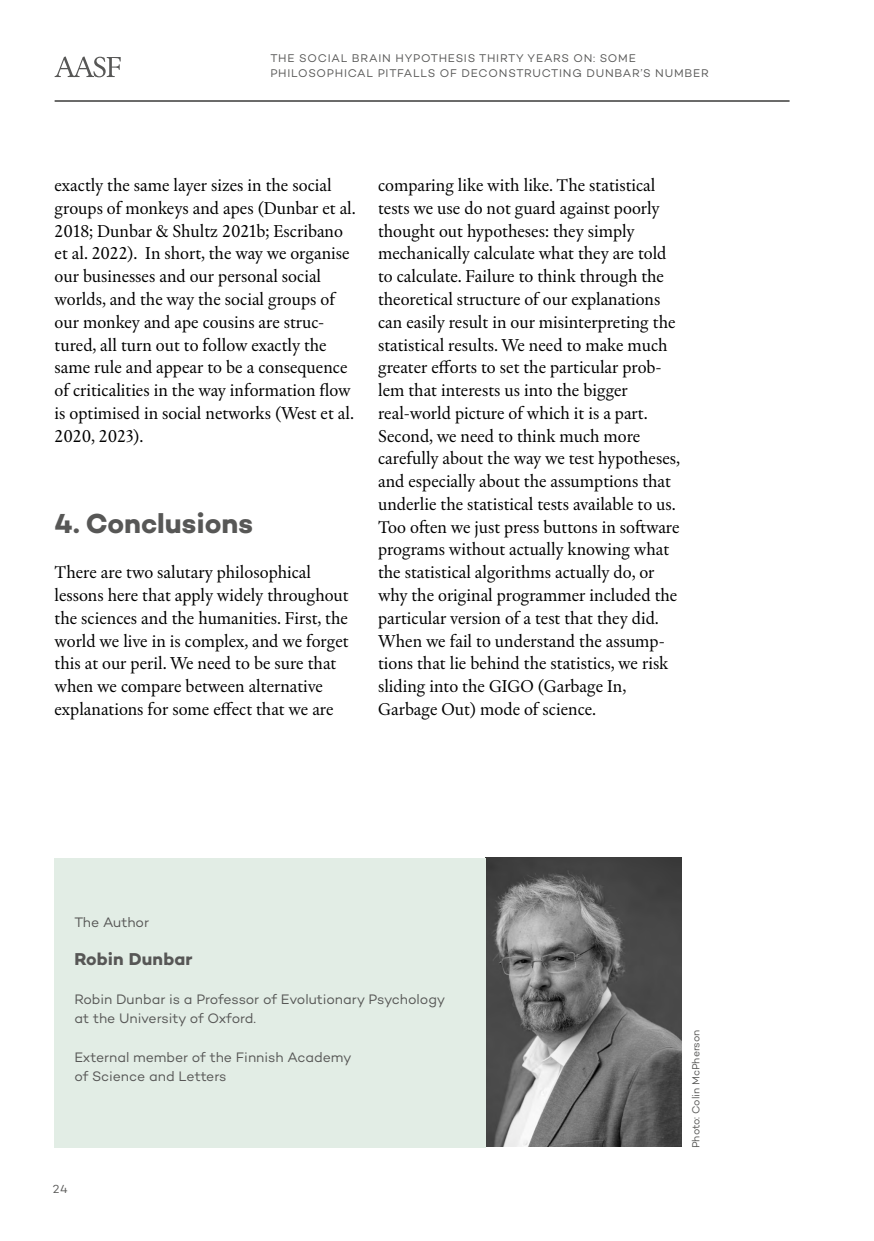
<style>
.page{position:relative;width:874px;height:1241px;background:#fff}
.page>*{position:absolute;margin:0;border:0;box-sizing:border-box;transform-origin:0 0}
.t1{font:700 28px "Campton";color:#575756}
.t2{font:17.5px/22.8px "Chassi S";color:#000}
.t3{font:700 17.5px "Campton";letter-spacing:.01em;color:#575756}
.t4{font:14px/19.2px "Campton";letter-spacing:-.005em;color:#575756}
.t5{font:11.9px "Campton";color:#575756}
.t6{font:11.38px/15.8px "Campton";letter-spacing:.07em;color:#575756}
.t7{font:10.5px "Campton";letter-spacing:-.005em;color:#575756}
</style>
<div class="page">
<hr style="left:55px;top:100px;width:734px;height:2px;background:#575756">
<svg style="left:55px;top:56px;width:66px;height:21px"></svg>
<img style="left:485px;top:857px;width:196px;height:289px">
<div style="left:55px;top:857px;width:430px;height:290px;background:#e2ede5"></div>
<p class="t6" style="left:270px;top:50px;width:440px">THE SOCIAL BRAIN HYPOTHESIS THIRTY YEARS ON: SOME<br>PHILOSOPHICAL PITFALLS OF DECONSTRUCTING DUNBAR’S NUMBER</p>
<p class="t2" style="left:55px;top:174px;width:302px">exactly the same layer sizes in the social groups of monkeys and apes (Dunbar et al.<br>2018; Dunbar &amp; Shultz 2021b; Escribano et al. 2022). In short, the way we organise our businesses and our personal social worlds, and the way the social groups of our monkey and ape cousins are struc&shy;tured, all turn out to follow exactly the same rule and appear to be a consequence of criticalities in the way information flow is optimised in social networks (West et al.<br>2020, 2023).</p>
<h1 class="t1" style="left:55px;top:505px;width:200px">4. Conclusions</h1>
<p class="t2" style="left:55px;top:561px;width:295px">There are two salutary philosophical lessons here that apply widely throughout the sciences and the humanities. First, the world we live in is complex, and we forget this at our peril. We need to be sure that when we compare between alternative explanations for some effect that we are</p>
<p class="t2" style="left:378px;top:174px;width:303px">comparing like with like. The statistical tests we use do not guard against poorly thought out hypotheses: they simply mechanically calculate what they are told to calculate. Failure to think through the theoretical structure of our explanations can easily result in our misinterpreting the statistical results. We need to make much greater efforts to set the particular prob&shy;lem that interests us into the bigger real-world picture of which it is a part.<br>Second, we need to think much more carefully about the way we test hypotheses, and especially about the assumptions that underlie the statistical tests available to us.<br>Too often we just press buttons in software programs without actually knowing what the statistical algorithms actually do, or why the original programmer included the particular version of a test that they did.<br>When we fail to understand the assump&shy;tions that lie behind the statistics, we risk sliding into the GIGO (Garbage In, Garbage Out) mode of science.</p>
<p class="t4" style="left:74px;top:912px;width:76px">The Author</p>
<p class="t3" style="left:74px;top:947px;width:120px">Robin Dunbar</p>
<p class="t4" style="left:74px;top:988px;width:372px">Robin Dunbar is a Professor of Evolutionary Psychology at the University of Oxford.</p>
<p class="t4" style="left:74px;top:1046px;width:278px">External member of the Finnish Academy of Science and Letters</p>
<p class="t5" style="left:53px;top:1181px;width:16px">24</p>
<p class="t7" style="left:689px;top:1147px;width:120px;rotate:-90deg">Photo: Colin McPherson</p>
</div>
